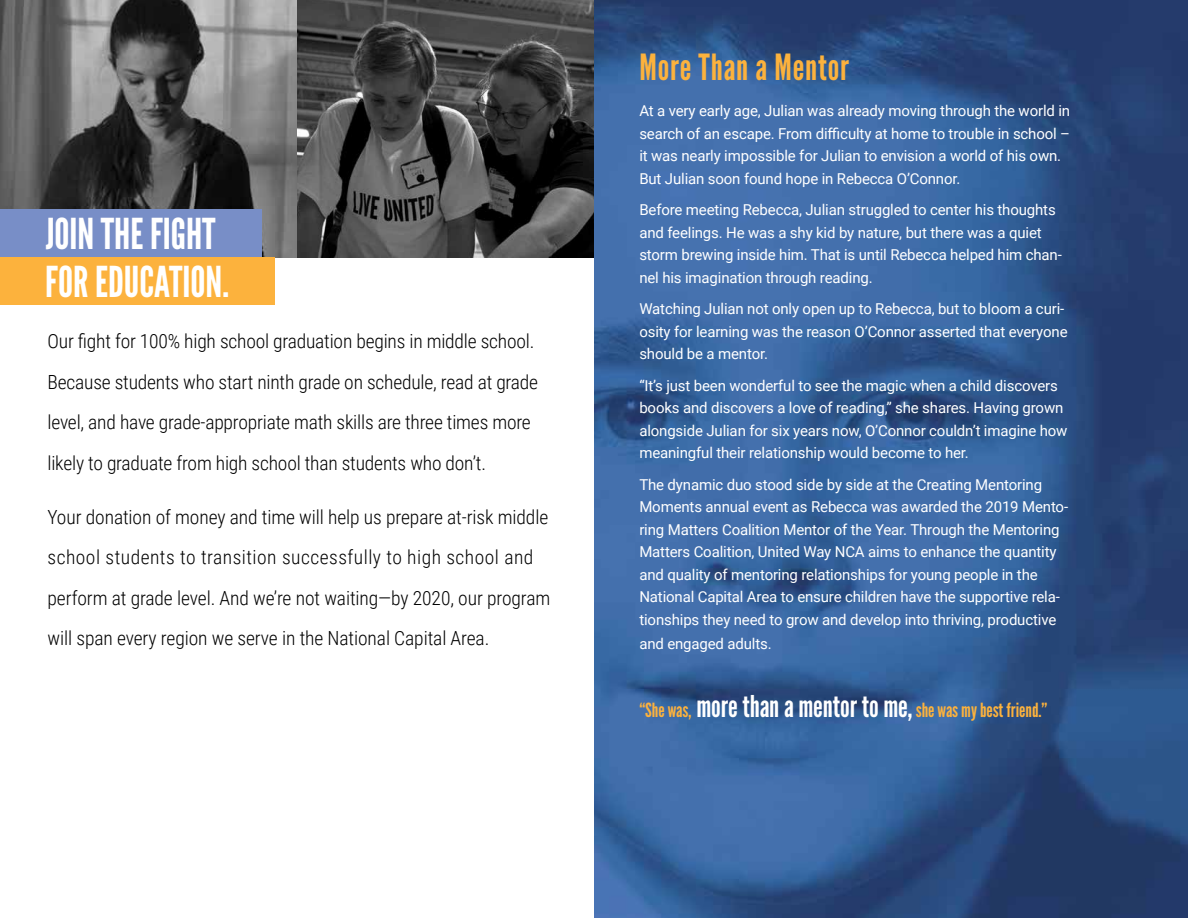
<style>
.page{position:relative;width:1188px;height:918px;background:#fff}
.page>*{position:absolute;margin:0;border:0;box-sizing:border-box;transform-origin:0 0}
.t1{font:42.45px/47.8px "League Gothic";color:#fff}
.t2{font:36px "League Gothic";letter-spacing:.025em;color:#fcb23d}
.t3{font:300 19.5px/40.5px "Roboto Condensed";letter-spacing:-.01em;color:#000}
.t4{font:19.5px "League Gothic";color:#fcb23d}
.t5{font:15px/22.5px "Roboto";letter-spacing:-.01em;color:#fff}
.s1{font-size:30px;color:#fff}
</style>
<div class="page">
<img style="left:594px;top:0;width:594px;height:918px">
<img style="left:0;top:0;width:297px;height:257px">
<div style="left:0;top:209px;width:261px;height:48px;background:#788ec7"></div>
<div style="left:0;top:257px;width:274px;height:48px;background:#fcb23d"></div>
<img style="left:297px;top:0;width:297px;height:257px">
<h1 class="t1" style="left:45px;top:210px;width:185px">JOIN THE FIGHT<br>FOR EDUCATION.</h1>
<p class="t3" style="left:48px;top:320px;width:492px">Our fight for 100% high school graduation begins in middle school.<br>Because students who start ninth grade on schedule, read at grade level, and have grade-appropriate math skills are three times more likely to graduate from high school than students who don’t.</p>
<p class="t3" style="left:48px;top:496px;width:504px">Your donation of money and time will help us prepare at-risk middle school students to transition successfully to high school and perform at grade level. And we’re not waiting—by 2020, our program will span every region we serve in the National Capital Area.</p>
<h2 class="t2" style="left:639px;top:46px;width:211px">More Than a Mentor</h2>
<p class="t5" style="left:639px;top:99px;width:432px">At a very early age, Julian was already moving through the world in search of an escape. From difficulty at home to trouble in school – it was nearly impossible for Julian to envision a world of his own.<br>But Julian soon found hope in Rebecca O’Connor.</p>
<p class="t5" style="left:639px;top:198px;width:424px">Before meeting Rebecca, Julian struggled to center his thoughts and feelings. He was a shy kid by nature, but there was a quiet storm brewing inside him. That is until Rebecca helped him chan&shy;nel his imagination through reading.</p>
<p class="t5" style="left:639px;top:297px;width:430px">Watching Julian not only open up to Rebecca, but to bloom a curi&shy;osity for learning was the reason O’Connor asserted that everyone should be a mentor.</p>
<p class="t5" style="left:639px;top:374px;width:430px">“It’s just been wonderful to see the magic when a child discovers books and discovers a love of reading,” she shares. Having grown alongside Julian for six years now, O’Connor couldn’t imagine how meaningful their relationship would become to her.</p>
<p class="t5" style="left:639px;top:473px;width:430px">The dynamic duo stood side by side at the Creating Mentoring Moments annual event as Rebecca was awarded the 2019 Mento&shy;ring Matters Coalition Mentor of the Year. Through the Mentoring Matters Coalition, United Way NCA aims to enhance the quantity and quality of mentoring relationships for young people in the National Capital Area to ensure children have the supportive rela&shy;tionships they need to grow and develop into thriving, productive</p>
<p class="t5" style="left:639px;top:632px;width:134px">and engaged adults.</p>
<h3 class="t4" style="left:639px;top:698px;width:410px">“She was, <span class="s1">more than a mentor to me,</span> she was my best friend.”</h3>
</div>
